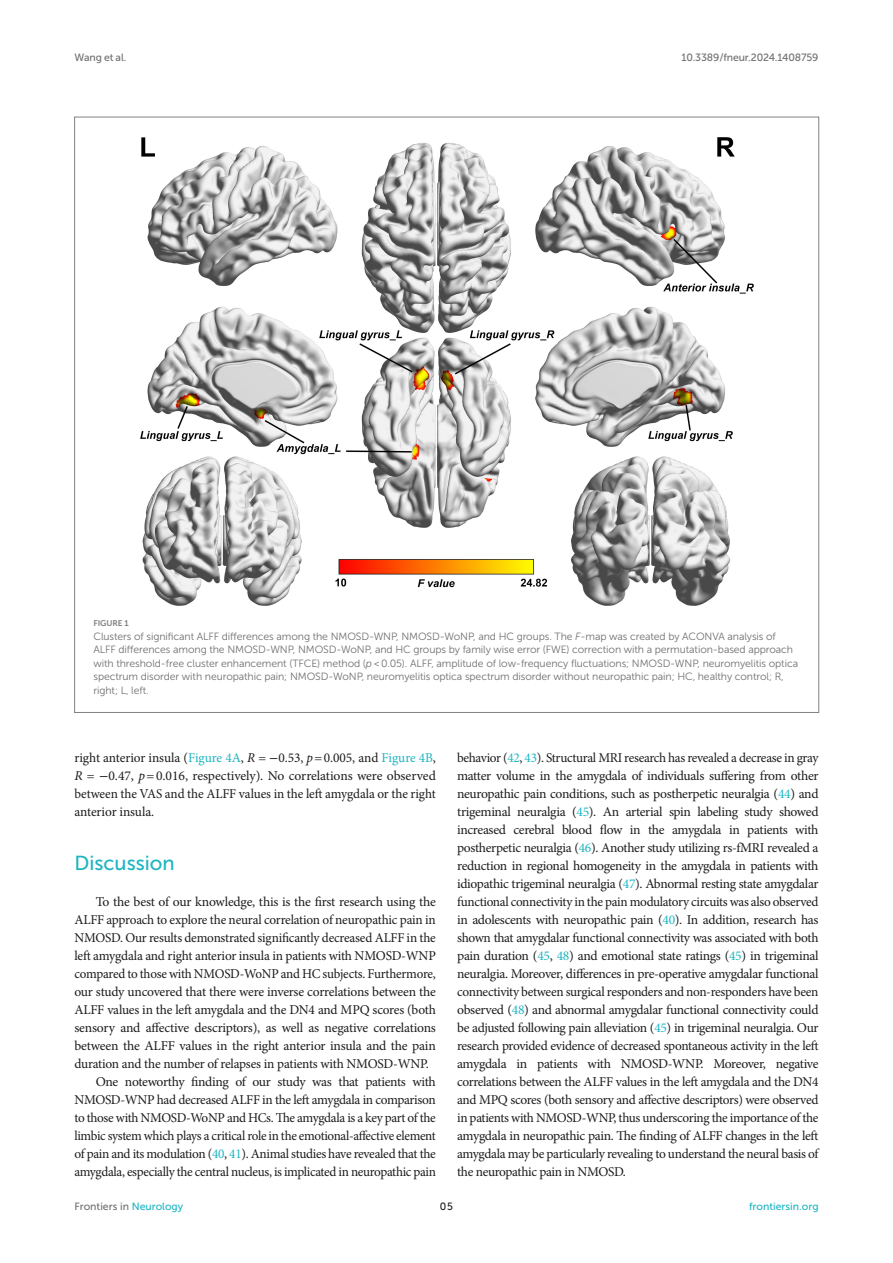
<style>
.page{position:relative;width:893px;height:1263px;background:#fff}
.page>*{position:absolute;margin:0;border:0;box-sizing:border-box;transform-origin:0 0}
.HEAD_1{font:20.25px "Museo Sans 500";color:#1db5c3}
.TEXT{font:13.5px/18px "Minion Pro";letter-spacing:-.025em;color:#1b1c1b;text-align:justify}
.TEXT_FLUSH{font:13.5px/18px "Minion Pro";letter-spacing:-.015em;color:#1b1c1b;text-align:justify}
.FIG_LEG{font:10.5px/13.5px "Museo Sans 300";letter-spacing:-.01em;color:#706f70}
.t1{font:10.5px "Museo Sans 500";letter-spacing:-.015em;color:#706f70}
.t2{font:10.5px "Museo Sans 500";color:#1db5c3}
.t3{font:10.5px "Museo Sans 500";color:#1b1c1b}
.FIG_HD{font:8.25px "Museo Sans 700";letter-spacing:-.01em;color:#7e7f7f}
.s1{font-style:italic}
.s2{color:#1db5c3}
.s3{font-family:"STIX General"}
</style>
<div class="page">
<img style="left:140px;top:137px;width:614px;height:469px">
<p class="t1" style="left:74px;top:51px;width:53px">Wang et al.</p>
<p class="t1" style="left:681px;top:51px;width:138px">10.3389/fneur.2024.1408759</p>
<p class="FIG_HD" style="left:94px;top:619px;width:37px">FIGURE 1</p>
<p class="FIG_LEG" style="left:94px;top:629px;width:706px">Clusters of significant ALFF differences among the NMOSD-WNP, NMOSD-WoNP, and HC groups. The <span class="s1">F</span>-map was created by ACONVA analysis of ALFF differences among the NMOSD-WNP, NMOSD-WoNP, and HC groups by family wise error (FWE) correction with a permutation-based approach with threshold-free cluster enhancement (TFCE) method (<span class="s1">p</span> &lt; 0.05). ALFF, amplitude of low-frequency fluctuations; NMOSD-WNP, neuromyelitis optica spectrum disorder with neuropathic pain; NMOSD-WoNP, neuromyelitis optica spectrum disorder without neuropathic pain; HC, healthy control; R, right; L, left.</p>
<p class="TEXT_FLUSH" style="left:74px;top:749px;width:363px">right anterior insula (<span class="s2">Figure 4A</span>, <span class="s1">R</span> = <span class="s3">−</span>0.53, <span class="s1">p</span>=0.005, and <span class="s2">Figure 4B</span>, <span class="s1">R</span> = <span class="s3">−</span>0.47, <span class="s1">p</span>=0.016, respectively). No correlations were observed between the VAS and the ALFF values in the left amygdala or the right anterior insula.</p>
<p class="HEAD_1" style="left:74px;top:852px;width:102px">Discussion</p>
<p class="TEXT_FLUSH" style="left:74px;top:893px;width:363px;text-indent:21px">To the best of our knowledge, this is the first research using the ALFF approach to explore the neural correlation of neuropathic pain in NMOSD. Our results demonstrated significantly decreased ALFF in the left amygdala and right anterior insula in patients with NMOSD-WNP compared to those with NMOSD-WoNP and HC subjects. Furthermore, our study uncovered that there were inverse correlations between the ALFF values in the left amygdala and the DN4 and MPQ scores (both sensory and affective descriptors), as well as negative correlations between the ALFF values in the right anterior insula and the pain duration and the number of relapses in patients with NMOSD-WNP.</p>
<p class="TEXT" style="left:74px;top:1073px;width:363px;text-indent:21px">One noteworthy finding of our study was that patients with NMOSD-WNP had decreased ALFF in the left amygdala in comparison to those with NMOSD-WoNP and HCs. The amygdala is a key part of the limbic system which plays a critical role in the emotional-affective element of pain and its modulation (<span class="s2">40</span>, <span class="s2">41</span>). Animal studies have revealed that the amygdala, especially the central nucleus, is implicated in neuropathic pain</p>
<p class="TEXT" style="left:457px;top:749px;width:363px">behavior (<span class="s2">42</span>, <span class="s2">43</span>). Structural MRI research has revealed a decrease in gray matter volume in the amygdala of individuals suffering from other neuropathic pain conditions, such as postherpetic neuralgia (<span class="s2">44</span>) and trigeminal neuralgia (<span class="s2">45</span>). An arterial spin labeling study showed increased cerebral blood flow in the amygdala in patients with postherpetic neuralgia (<span class="s2">46</span>). Another study utilizing rs-fMRI revealed a reduction in regional homogeneity in the amygdala in patients with idiopathic trigeminal neuralgia (<span class="s2">47</span>). Abnormal resting state amygdalar functional connectivity in the pain modulatory circuits was also observed in adolescents with neuropathic pain (<span class="s2">40</span>). In addition, research has shown that amygdalar functional connectivity was associated with both pain duration (<span class="s2">45</span>, <span class="s2">48</span>) and emotional state ratings (<span class="s2">45</span>) in trigeminal neuralgia. Moreover, differences in pre-operative amygdalar functional connectivity between surgical responders and non-responders have been observed (<span class="s2">48</span>) and abnormal amygdalar functional connectivity could be adjusted following pain alleviation (<span class="s2">45</span>) in trigeminal neuralgia. Our research provided evidence of decreased spontaneous activity in the left amygdala in patients with NMOSD-WNP. Moreover, negative correlations between the ALFF values in the left amygdala and the DN4 and MPQ scores (both sensory and affective descriptors) were observed in patients with NMOSD-WNP, thus underscoring the importance of the amygdala in neuropathic pain. The finding of ALFF changes in the left amygdala may be particularly revealing to understand the neural basis of the neuropathic pain in NMOSD.</p>
<p class="t1" style="left:74px;top:1200px;width:110px">Frontiers in <span class="s2">Neurology</span></p>
<p class="t3" style="left:440px;top:1200px;width:14px">05</p>
<p class="t2" style="left:749px;top:1200px;width:71px">frontiersin.org</p>
</div>
